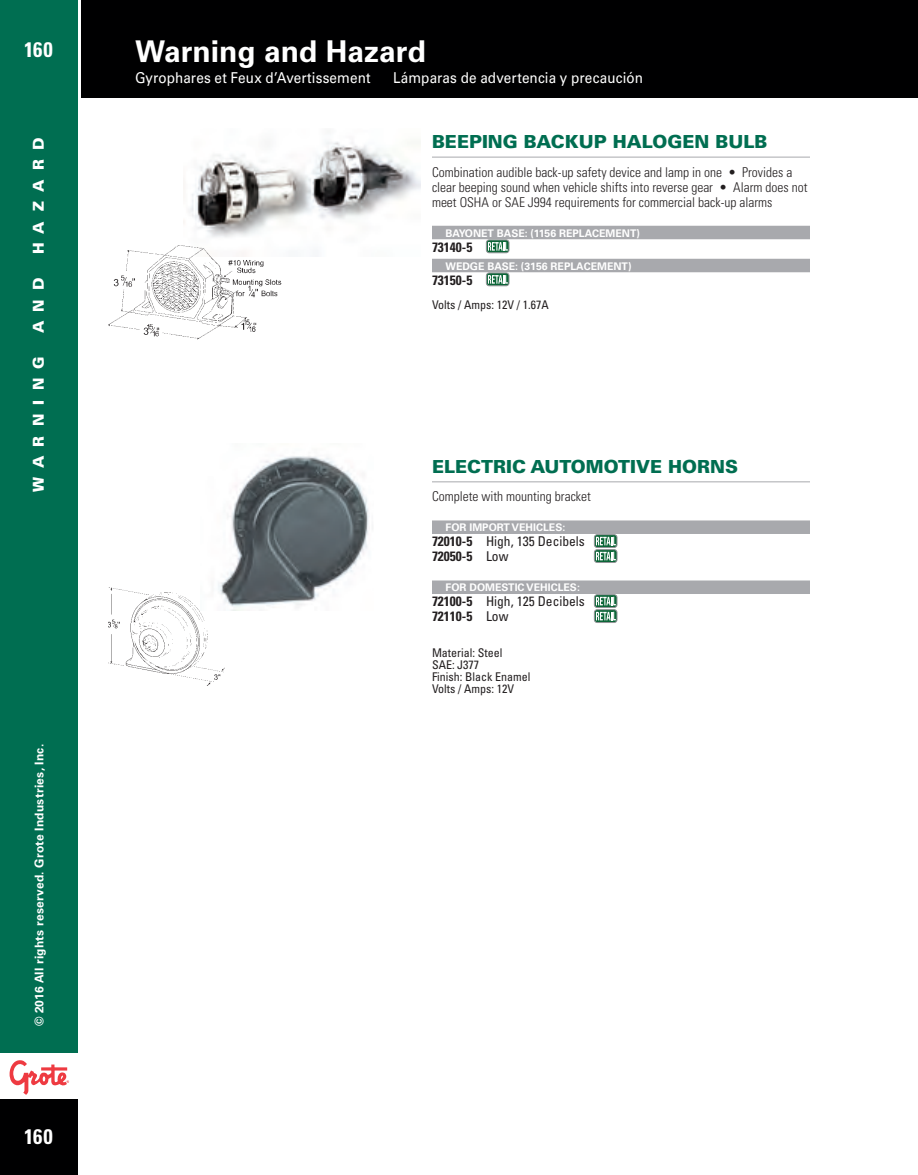
<style>
.page{position:relative;width:918px;height:1175px;background:#fff}
.page>*{position:absolute;margin:0;border:0;box-sizing:border-box;transform-origin:0 0}
.t1{font:700 30px "Univers LT Std";color:#fff}
.t2{font:700 condensed 21px "Univers LT Std";letter-spacing:.01em;color:#fff}
.t3{font:900 18px "Univers LT Std";color:#006e51}
.t4{font:15px "Univers LT Std";letter-spacing:.01em;color:#fff;scale:.9 1}
.t5{font:900 15px "Univers LT Std";letter-spacing:.615em;color:#fff}
.t6{font:300 condensed 13.5px/15px "Univers LT Std";color:#231f20}
.t7{font:condensed 13.5px/15px "Univers LT Std";color:#231f20}
.t8{font:700 condensed 13.5px "Univers LT Std";color:#231f20}
.t9{font:condensed 12px/12px "Univers LT Std";color:#231f20}
.t10{font:700 12px "Univers LT Std";letter-spacing:.02em;color:#fff}
.t11{font:700 10.5px "Univers LT Std";color:#fff}
.s1{font-weight:700}
</style>
<div class="page">
<div style="left:0;top:0;width:78px;height:1174px;background:#006e51"></div>
<div style="left:81px;top:0;width:837px;height:98px;background:#000001"></div>
<div style="left:0;top:1098px;width:78px;height:76px;background:#000001"></div>
<div style="left:0;top:1053px;width:81px;height:45px;background:#fff"></div>
<svg style="left:10px;top:1060px;width:59px;height:34px"></svg>
<hr style="left:432px;top:157px;width:378px;height:1px;background:#a8a9ad">
<div style="left:432px;top:226px;width:378px;height:13px;background:#a8a9ad"></div>
<div style="left:432px;top:259px;width:378px;height:13px;background:#a8a9ad"></div>
<hr style="left:432px;top:481px;width:378px;height:1px;background:#a8a9ad">
<div style="left:432px;top:520px;width:378px;height:14px;background:#a8a9ad"></div>
<div style="left:432px;top:580px;width:378px;height:14px;background:#a8a9ad"></div>
<div style="left:486px;top:240px;width:23px;height:13px;background:#0c6638;border-radius:3px"></div>
<div style="left:486px;top:239px;width:23px;height:14px;border:1px solid #939598;border-radius:3px"></div>
<svg style="left:488px;top:242px;width:20px;height:9px"></svg>
<div style="left:486px;top:273px;width:23px;height:13px;background:#0c6638;border-radius:3px"></div>
<div style="left:486px;top:272px;width:23px;height:14px;border:1px solid #939598;border-radius:3px"></div>
<svg style="left:488px;top:275px;width:20px;height:9px"></svg>
<svg style="left:594px;top:534px;width:23px;height:13px"></svg>
<div style="left:594px;top:534px;width:23px;height:14px;border:1px solid #939598;border-radius:3px"></div>
<svg style="left:596px;top:537px;width:20px;height:8px"></svg>
<svg style="left:594px;top:549px;width:23px;height:13px"></svg>
<div style="left:594px;top:549px;width:23px;height:14px;border:1px solid #939598;border-radius:3px"></div>
<svg style="left:596px;top:552px;width:20px;height:8px"></svg>
<svg style="left:594px;top:594px;width:23px;height:13px"></svg>
<div style="left:594px;top:594px;width:23px;height:14px;border:1px solid #939598;border-radius:3px"></div>
<svg style="left:596px;top:597px;width:20px;height:8px"></svg>
<svg style="left:594px;top:609px;width:23px;height:13px"></svg>
<div style="left:594px;top:609px;width:23px;height:14px;border:1px solid #939598;border-radius:3px"></div>
<svg style="left:596px;top:612px;width:20px;height:8px"></svg>
<img style="left:184px;top:141px;width:237px;height:105px">
<img style="left:108px;top:246px;width:174px;height:93px">
<img style="left:218px;top:456px;width:151px;height:154px">
<img style="left:108px;top:587px;width:117px;height:99px">
<h2 class="t2" style="left:24px;top:36px;width:30px">160</h2>
<h1 class="t1" style="left:135px;top:34px;width:293px">Warning and Hazard</h1>
<p class="t4" style="left:135px;top:69px;width:263px">Gyrophares et Feux d’Avertissement</p>
<p class="t4" style="left:393px;top:69px;width:279px">Lámparas de advertencia y precaución</p>
<p class="t5" style="left:29px;top:254px;width:118px;rotate:-90deg">HAZARD</p>
<p class="t5" style="left:29px;top:333px;width:57px;rotate:-90deg">AND</p>
<p class="t5" style="left:29px;top:492px;width:137px;rotate:-90deg">WARNING</p>
<p class="t10" style="left:32px;top:1026px;width:284px;rotate:-90deg">© 2016 All rights reserved. Grote Industries, Inc.</p>
<h2 class="t2" style="left:24px;top:1123px;width:30px">160</h2>
<h3 class="t3" style="left:432px;top:130px;width:337px">BEEPING BACKUP HALOGEN BULB</h3>
<p class="t6" style="left:432px;top:164px;width:377px">Combination audible back-up safety device and lamp in one • Provides a clear beeping sound when vehicle shifts into reverse gear • Alarm does not meet OSHA or SAE J994 requirements for commercial back-up alarms</p>
<p class="t11" style="left:446px;top:227px;width:196px">BAYONET BASE: (1156 REPLACEMENT)</p>
<p class="t8" style="left:432px;top:238px;width:42px">73140-5</p>
<p class="t11" style="left:446px;top:260px;width:188px">WEDGE BASE: (3156 REPLACEMENT)</p>
<p class="t8" style="left:432px;top:271px;width:42px">73150-5</p>
<p class="t9" style="left:432px;top:298px;width:118px">Volts / Amps: 12V / 1.67A</p>
<h3 class="t3" style="left:432px;top:455px;width:308px">ELECTRIC AUTOMOTIVE HORNS</h3>
<p class="t6" style="left:432px;top:489px;width:160px">Complete with mounting bracket</p>
<p class="t11" style="left:446px;top:521px;width:121px">FOR IMPORT VEHICLES:</p>
<p class="t7" style="left:432px;top:534px;width:154px"><span class="s1">72010-5</span> High, 135 Decibels<br><span class="s1">72050-5</span> Low</p>
<p class="t11" style="left:446px;top:581px;width:136px">FOR DOMESTIC VEHICLES:</p>
<p class="t7" style="left:432px;top:594px;width:154px"><span class="s1">72100-5</span> High, 125 Decibels<br><span class="s1">72110-5</span> Low</p>
<p class="t9" style="left:432px;top:647px;width:100px">Material: Steel<br>SAE: J377<br>Finish: Black Enamel<br>Volts / Amps: 12V</p>
</div>
